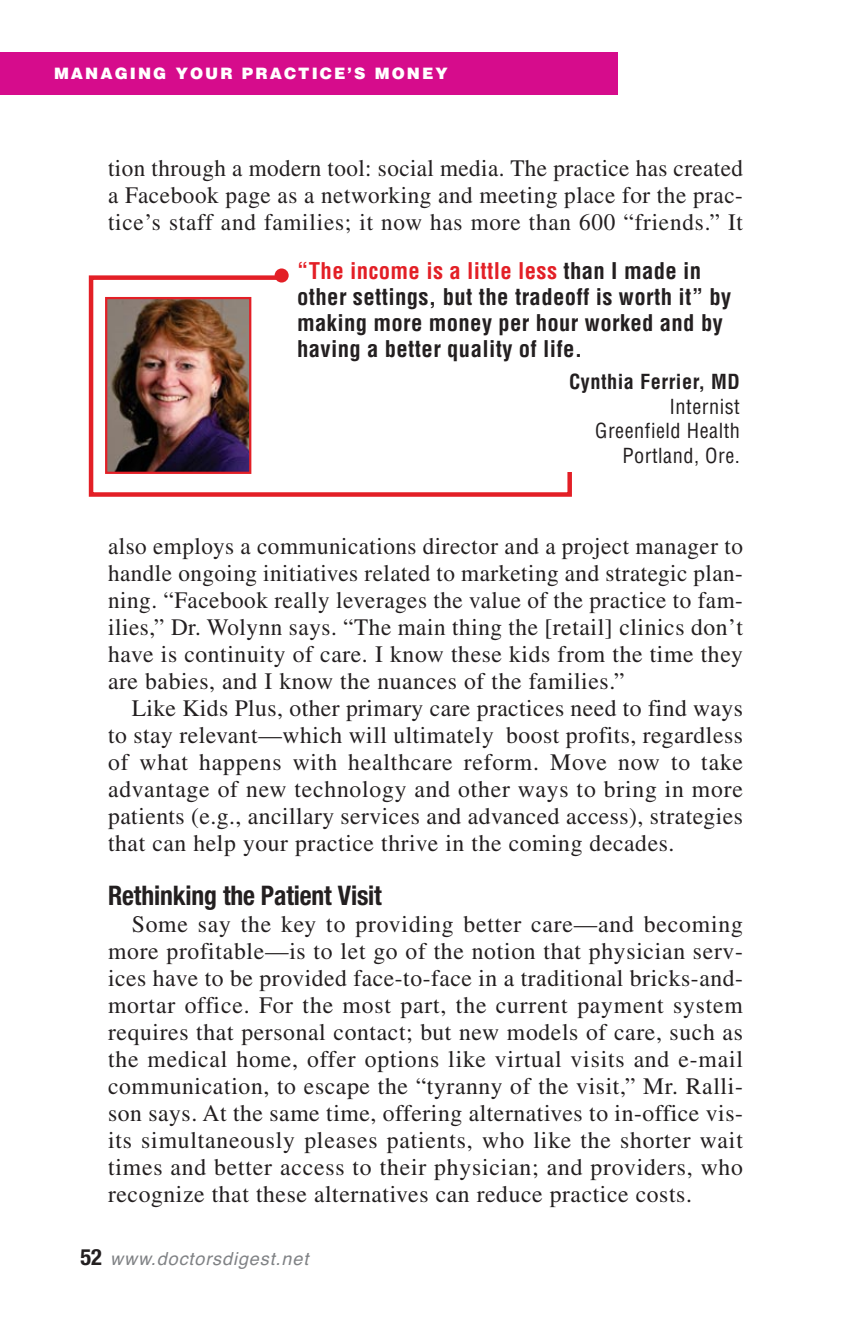
<style>
.page{position:relative;width:851px;height:1337px;background:#fff}
.page>*{position:absolute;margin:0;border:0;box-sizing:border-box;transform-origin:0 0}
.t1{font:700 condensed 27px "Helvetica Neue LT Std";letter-spacing:-.005em;color:#231f20;scale:.95 1}
.t2{font:23.62px/27px "Times";letter-spacing:.025em;color:#231f20;text-align:justify}
.t3{font:700 condensed 22.5px/26.1px "Helvetica";letter-spacing:.015em;color:#231f20}
.t4{font:condensed 20.25px/24.8px "Helvetica";letter-spacing:.025em;color:#231f20;text-align:right}
.t5{font:700 condensed 20.25px "Helvetica";letter-spacing:.025em;color:#231f20}
.t6{font:italic 18px "Helvetica";letter-spacing:.05em;color:#808285}
.t7{font:900 15.75px "Helvetica LT Std";letter-spacing:.13em;color:#fff}
.s1{color:#e31f26}
.s2{font-family:"Helvetica Neue LT Std";font-weight:700;font-style:normal;font-stretch:condensed;font-size:22.5px;color:#231f20}
</style>
<div class="page">
<div style="left:0;top:52px;width:618px;height:42px;background:#d60c8c"></div>
<div style="left:89px;top:275px;width:483px;height:222px;border:4px solid #e31f26"></div>
<div style="left:283px;top:263px;width:472px;height:209px;background:#fff"></div>
<img style="left:108px;top:300px;width:140px;height:171px">
<div style="left:105px;top:297px;width:146px;height:177px;border:2px solid #e31f26"></div>
<div style="left:274px;top:268px;width:14px;height:14px;background:#e31f26;border-radius:50%"></div>
<p class="t7" style="left:54px;top:64px;width:395px">MANAGING YOUR PRACTICE’S MONEY</p>
<p class="t2" style="left:108px;top:156px;width:636px">tion through a modern tool: social media. The practice has created a Facebook page as a networking and meeting place for the prac&shy;tice’s staff and families; it now has more than 600 “friends.” It</p>
<p class="t3" style="left:297px;top:260px;width:435px"><span class="s1">“The income is a little less</span> than I made in other settings, but the tradeoff is worth it” by making more money per hour worked and by having a better quality of life.</p>
<p class="t5" style="left:569px;top:374px;width:172px">Cynthia Ferrier, MD</p>
<p class="t4" style="left:595px;top:395px;width:146px">Internist<br>Greenfield Health<br>Portland, Ore.</p>
<p class="t2" style="left:108px;top:534px;width:636px">also employs a communications director and a project manager to handle ongoing initiatives related to marketing and strategic plan&shy;ning. “Facebook really leverages the value of the practice to fam&shy;ilies,” Dr. Wolynn says. “The main thing the [retail] clinics don’t have is continuity of care. I know these kids from the time they are babies, and I know the nuances of the families.”</p>
<p class="t2" style="left:108px;top:696px;width:636px;text-indent:24px">Like Kids Plus, other primary care practices need to find ways to stay relevant—which will ultimately boost profits, regardless of what happens with healthcare reform. Move now to take advantage of new technology and other ways to bring in more patients (e.g., ancillary services and advanced access), strategies that can help your practice thrive in the coming decades.</p>
<p class="t1" style="left:108px;top:885px;width:290px">Rethinking the Patient Visit</p>
<p class="t2" style="left:108px;top:912px;width:636px;text-indent:24px">Some say the key to providing better care—and becoming more profitable—is to let go of the notion that physician serv&shy;ices have to be provided face-to-face in a traditional bricks-and&shy;mortar office. For the most part, the current payment system requires that personal contact; but new models of care, such as the medical home, offer options like virtual visits and e-mail communication, to escape the “tyranny of the visit,” Mr. Ralli&shy;son says. At the same time, offering alternatives to in-office vis&shy;its simultaneously pleases patients, who like the shorter wait times and better access to their physician; and providers, who recognize that these alternatives can reduce practice costs.</p>
<p class="t6" style="left:80px;top:1252px;width:229px"><span class="s2">52</span> www.doctorsdigest.net</p>
</div>
